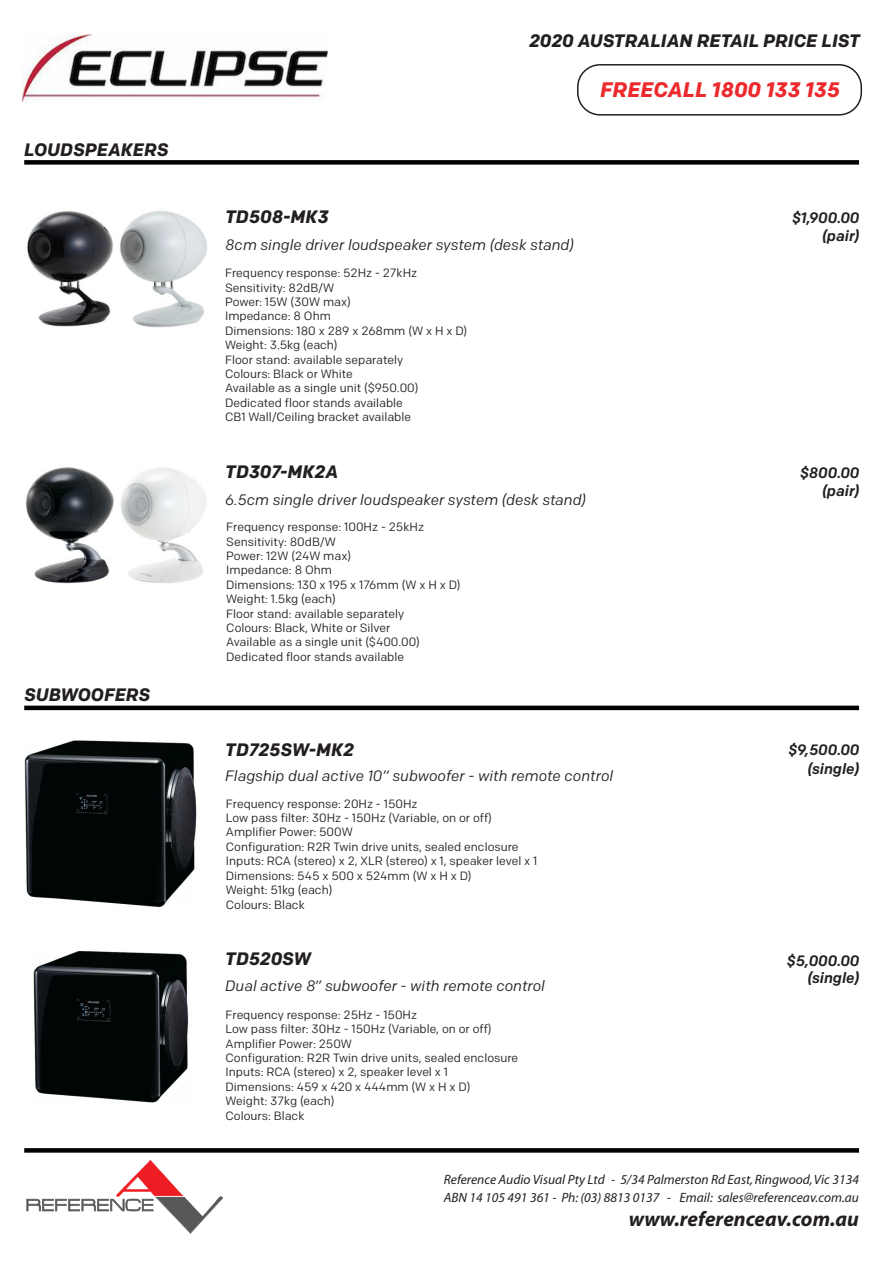
<style>
.page{position:relative;width:893px;height:1263px;background:#fff}
.page>*{position:absolute;margin:0;border:0;box-sizing:border-box;transform-origin:0 0}
.t1{font:italic 700 21px "Myriad";color:#231f20}
.t2{font:italic 700 21px "Colfax";color:#ec2a2d}
.t3{font:italic 700 18px "Colfax";color:#231f20}
.t4{font:italic 15px "Colfax";color:#231f20}
.t5{font:italic 500 15px "Colfax";color:#231f20}
.t6{font:italic 13.5px/17.9px "Myriad";color:#231f20}
.t7{font:12px/14.4px "Colfax";color:#231f20}
</style>
<div class="page">
<div style="left:577px;top:64px;width:285px;height:52px;border:2px solid #231f20;border-radius:22px"></div>
<div style="left:24px;top:160px;width:835px;height:5px;background:#000"></div>
<div style="left:24px;top:1148px;width:835px;height:5px;background:#000"></div>
<img style="left:23px;top:35px;width:304px;height:68px">
<img style="left:27px;top:211px;width:180px;height:117px">
<img style="left:25px;top:467px;width:181px;height:117px">
<hr style="left:24px;top:706px;width:835px;height:4px;background:#000">
<img style="left:24px;top:740px;width:173px;height:168px">
<img style="left:33px;top:950px;width:156px;height:153px">
<svg style="left:26px;top:1160px;width:197px;height:74px"></svg>
<p class="t3" style="left:24px;top:138px;width:146px">LOUDSPEAKERS</p>
<p class="t3" style="left:24px;top:684px;width:128px">SUBWOOFERS</p>
<p class="t3" style="left:529px;top:30px;width:332px">2020 AUSTRALIAN RETAIL PRICE LIST</p>
<p class="t2" style="left:600px;top:76px;width:241px">FREECALL 1800 133 135</p>
<p class="t3" style="left:225px;top:206px;width:105px">TD508-MK3</p>
<p class="t5" style="left:792px;top:209px;width:69px">$1,900.00</p>
<p class="t4" style="left:225px;top:236px;width:350px">8cm single driver loudspeaker system (desk stand)</p>
<p class="t7" style="left:225px;top:266px;width:244px">Frequency response: 52Hz - 27kHz<br>Sensitivity: 82dB/W<br>Power: 15W (30W max)<br>Impedance: 8 Ohm<br>Dimensions: 180 x 289 x 268mm (W x H x D)<br>Weight: 3.5kg (each)<br>Floor stand: available separately<br>Colours: Black or White<br>Available as a single unit ($950.00)<br>Dedicated floor stands available<br>CB1 Wall/Ceiling bracket available</p>
<p class="t5" style="left:822px;top:227px;width:39px">(pair)</p>
<p class="t3" style="left:225px;top:461px;width:115px">TD307-MK2A</p>
<p class="t5" style="left:800px;top:464px;width:61px">$800.00</p>
<p class="t4" style="left:225px;top:491px;width:362px">6.5cm single driver loudspeaker system (desk stand)</p>
<p class="t5" style="left:822px;top:482px;width:39px">(pair)</p>
<p class="t7" style="left:226px;top:520px;width:236px">Frequency response: 100Hz - 25kHz<br>Sensitivity: 80dB/W<br>Power: 12W (24W max)<br>Impedance: 8 Ohm<br>Dimensions: 130 x 195 x 176mm (W x H x D)<br>Weight: 1.5kg (each)<br>Floor stand: available separately<br>Colours: Black, White or Silver<br>Available as a single unit ($400.00)<br>Dedicated floor stands available</p>
<p class="t3" style="left:225px;top:739px;width:130px">TD725SW-MK2</p>
<p class="t4" style="left:225px;top:766px;width:389px">Flagship dual active 10” subwoofer - with remote control</p>
<p class="t7" style="left:226px;top:796px;width:313px">Frequency response: 20Hz - 150Hz<br>Low pass filter: 30Hz - 150Hz (Variable, on or off)<br>Amplifier Power: 500W<br>Configuration: R2R Twin drive units, sealed enclosure Inputs: RCA (stereo) x 2, XLR (stereo) x 1, speaker level x 1<br>Dimensions: 545 x 500 x 524mm (W x H x D)<br>Weight: 51kg (each)<br>Colours: Black</p>
<p class="t3" style="left:225px;top:948px;width:87px">TD520SW</p>
<p class="t4" style="left:225px;top:976px;width:321px">Dual active 8” subwoofer - with remote control</p>
<p class="t7" style="left:226px;top:1007px;width:294px">Frequency response: 25Hz - 150Hz<br>Low pass filter: 30Hz - 150Hz (Variable, on or off)<br>Amplifier Power: 250W<br>Configuration: R2R Twin drive units, sealed enclosure Inputs: RCA (stereo) x 2, speaker level x 1<br>Dimensions: 459 x 420 x 444mm (W x H x D)<br>Weight: 37kg (each)<br>Colours: Black</p>
<p class="t5" style="left:788px;top:741px;width:73px">$9,500.00</p>
<p class="t5" style="left:807px;top:759px;width:54px">(single)</p>
<p class="t5" style="left:787px;top:951px;width:74px">$5,000.00</p>
<p class="t5" style="left:807px;top:968px;width:54px">(single)</p>
<p class="t6" style="left:444px;top:1171px;width:417px">Reference Audio Visual Pty Ltd - 5/34 Palmerston Rd East, Ringwood, Vic 3134<br>ABN 14 105 491 361 - Ph: (03) 8813 0137 - Email: sales@referenceav.com.au</p>
<p class="t1" style="left:629px;top:1208px;width:232px">www.referenceav.com.au</p>
</div>
